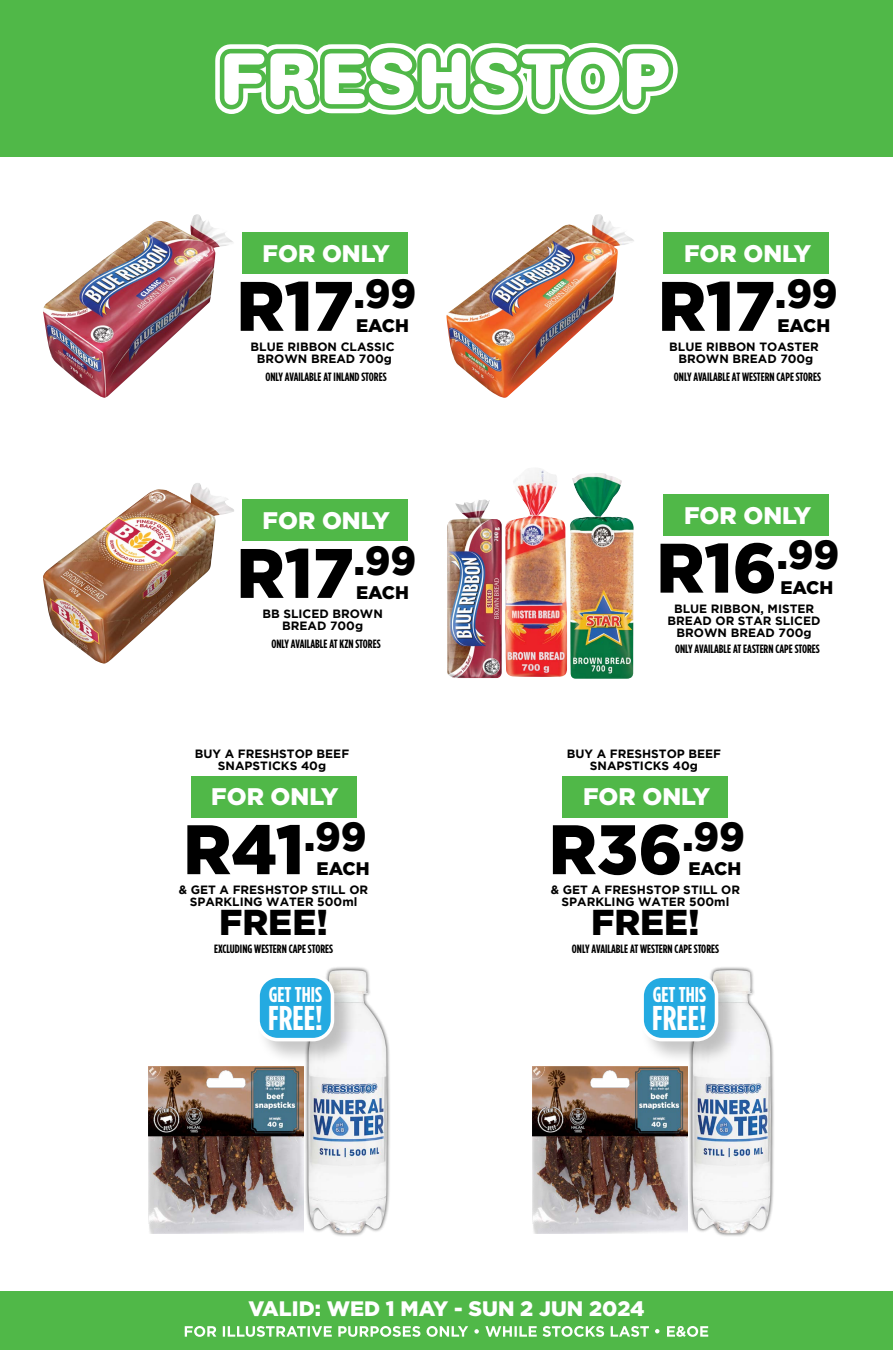
<style>
.page{position:relative;width:893px;height:1350px;background:#fff}
.page>*{position:absolute;margin:0;border:0;box-sizing:border-box;transform-origin:0 0}
.t1{font:900 69.9px "Gotham";color:#000;scale:.96 1}
.t2{font:900 36px "Gotham";color:#000}
.t3{font:700 34.35px "Gotham Cond";color:#fff}
.t4{font:900 24px "Gotham";color:#fff}
.t5{font:700 21.45px "Gotham Cond";color:#fff}
.t6{font:900 21px "Gotham";color:#fff}
.t7{font:900 18.15px "Gotham";color:#000}
.t8{font:700 12px/12px "Gotham";color:#000;text-align:center}
.t9{font:700 12px "Gotham Cond";color:#000}
</style>
<div class="page">
<div style="left:0;top:1292px;width:893px;height:58px;background:#50b848"></div>
<div style="left:0;top:1px;width:893px;height:156px;background:#50b848"></div>
<svg style="left:215px;top:43px;width:463px;height:72px"></svg>
<svg style="left:185px;top:1326px;width:523px;height:11px"></svg>
<img style="left:505px;top:468px;width:62px;height:209px">
<img style="left:570px;top:473px;width:64px;height:206px">
<img style="left:447px;top:499px;width:55px;height:179px">
<img style="left:43px;top:214px;width:190px;height:184px">
<img style="left:43px;top:483px;width:191px;height:181px">
<img style="left:446px;top:214px;width:188px;height:184px">
<img style="left:148px;top:1066px;width:155px;height:167px">
<div style="left:304px;top:966px;width:87px;height:272px;background:#000;opacity:.75"></div>
<img style="left:308px;top:970px;width:79px;height:263px">
<div style="left:256px;top:974px;width:102px;height:91px;background:#000;opacity:.22"></div>
<div style="left:258px;top:976px;width:74px;height:64px;background:#24aae1;border-radius:20px"></div>
<div style="left:256px;top:975px;width:78px;height:66px;border:4px solid #fff;border-radius:20px"></div>
<img style="left:532px;top:1066px;width:155px;height:167px">
<div style="left:688px;top:966px;width:87px;height:272px;background:#000;opacity:.75"></div>
<img style="left:692px;top:970px;width:79px;height:263px">
<div style="left:640px;top:974px;width:102px;height:91px;background:#000;opacity:.22"></div>
<div style="left:642px;top:976px;width:74px;height:64px;background:#24aae1;border-radius:20px"></div>
<div style="left:640px;top:975px;width:78px;height:66px;border:4px solid #fff;border-radius:20px"></div>
<div style="left:664px;top:232px;width:165px;height:42px;background:#50b848"></div>
<div style="left:242px;top:499px;width:166px;height:42px;background:#50b848"></div>
<div style="left:242px;top:232px;width:166px;height:42px;background:#50b848"></div>
<div style="left:664px;top:494px;width:165px;height:42px;background:#50b848"></div>
<div style="left:563px;top:776px;width:165px;height:41px;background:#50b848"></div>
<div style="left:191px;top:776px;width:165px;height:41px;background:#50b848"></div>
<h3 class="t4" style="left:263px;top:240px;width:129px">FOR ONLY</h3>
<h1 class="t1" style="left:237px;top:266px;width:189px">R17<sup>.99</sup></h1>
<h3 class="t7" style="left:356px;top:315px;width:54px">EACH</h3>
<h3 class="t4" style="left:684px;top:240px;width:129px">FOR ONLY</h3>
<h1 class="t1" style="left:658px;top:266px;width:189px">R17<sup>.99</sup></h1>
<h3 class="t7" style="left:777px;top:315px;width:54px">EACH</h3>
<p class="t8" style="left:251px;top:340px;width:146px">BLUE RIBBON CLASSIC<br>BROWN BREAD 700g</p>
<p class="t8" style="left:669px;top:340px;width:151px">BLUE RIBBON TOASTER<br>BROWN BREAD 700g</p>
<p class="t9" style="left:265px;top:369px;width:123px">ONLY AVAILABLE AT INLAND STORES</p>
<p class="t9" style="left:674px;top:369px;width:149px">ONLY AVAILABLE AT WESTERN CAPE STORES</p>
<h3 class="t4" style="left:263px;top:507px;width:129px">FOR ONLY</h3>
<h1 class="t1" style="left:237px;top:533px;width:189px">R17<sup>.99</sup></h1>
<h3 class="t7" style="left:356px;top:582px;width:54px">EACH</h3>
<h3 class="t4" style="left:684px;top:501px;width:129px">FOR ONLY</h3>
<h1 class="t1" style="left:656px;top:528px;width:192px">R16<sup>.99</sup></h1>
<h3 class="t7" style="left:780px;top:577px;width:54px">EACH</h3>
<p class="t8" style="left:262px;top:607px;width:122px">BB SLICED BROWN<br>BREAD 700g</p>
<p class="t9" style="left:271px;top:637px;width:111px">ONLY AVAILABLE AT KZN STORES</p>
<p class="t8" style="left:668px;top:602px;width:154px">BLUE RIBBON, MISTER<br>BREAD OR STAR SLICED<br>BROWN BREAD 700g</p>
<p class="t9" style="left:675px;top:642px;width:146px">ONLY AVAILABLE AT EASTERN CAPE STORES</p>
<p class="t8" style="left:195px;top:747px;width:156px">BUY A FRESHSTOP BEEF<br>SNAPSTICKS 40g</p>
<h3 class="t4" style="left:211px;top:783px;width:129px">FOR ONLY</h3>
<h1 class="t1" style="left:183px;top:809px;width:193px">R41<sup>.99</sup></h1>
<h3 class="t7" style="left:317px;top:858px;width:54px">EACH</h3>
<p class="t8" style="left:567px;top:747px;width:156px">BUY A FRESHSTOP BEEF<br>SNAPSTICKS 40g</p>
<h3 class="t4" style="left:583px;top:783px;width:129px">FOR ONLY</h3>
<h1 class="t1" style="left:549px;top:809px;width:206px">R36<sup>.99</sup></h1>
<h3 class="t7" style="left:688px;top:858px;width:54px">EACH</h3>
<p class="t8" style="left:179px;top:883px;width:191px">&amp; GET A FRESHSTOP STILL OR<br>SPARKLING WATER 500ml</p>
<h2 class="t2" style="left:219px;top:902px;width:110px">FREE!</h2>
<p class="t8" style="left:551px;top:883px;width:191px">&amp; GET A FRESHSTOP STILL OR<br>SPARKLING WATER 500ml</p>
<h2 class="t2" style="left:591px;top:902px;width:110px">FREE!</h2>
<p class="t9" style="left:214px;top:941px;width:120px">EXCLUDING WESTERN CAPE STORES</p>
<p class="t9" style="left:572px;top:941px;width:149px">ONLY AVAILABLE AT WESTERN CAPE STORES</p>
<h3 class="t5" style="left:269px;top:982px;width:55px">GET THIS</h3>
<h3 class="t3" style="left:268px;top:998px;width:56px">FREE!</h3>
<h3 class="t5" style="left:653px;top:982px;width:55px">GET THIS</h3>
<h3 class="t3" style="left:652px;top:998px;width:56px">FREE!</h3>
<h3 class="t6" style="left:248px;top:1296px;width:398px">VALID: WED 1 MAY - SUN 2 JUN 2024</h3>
</div>
